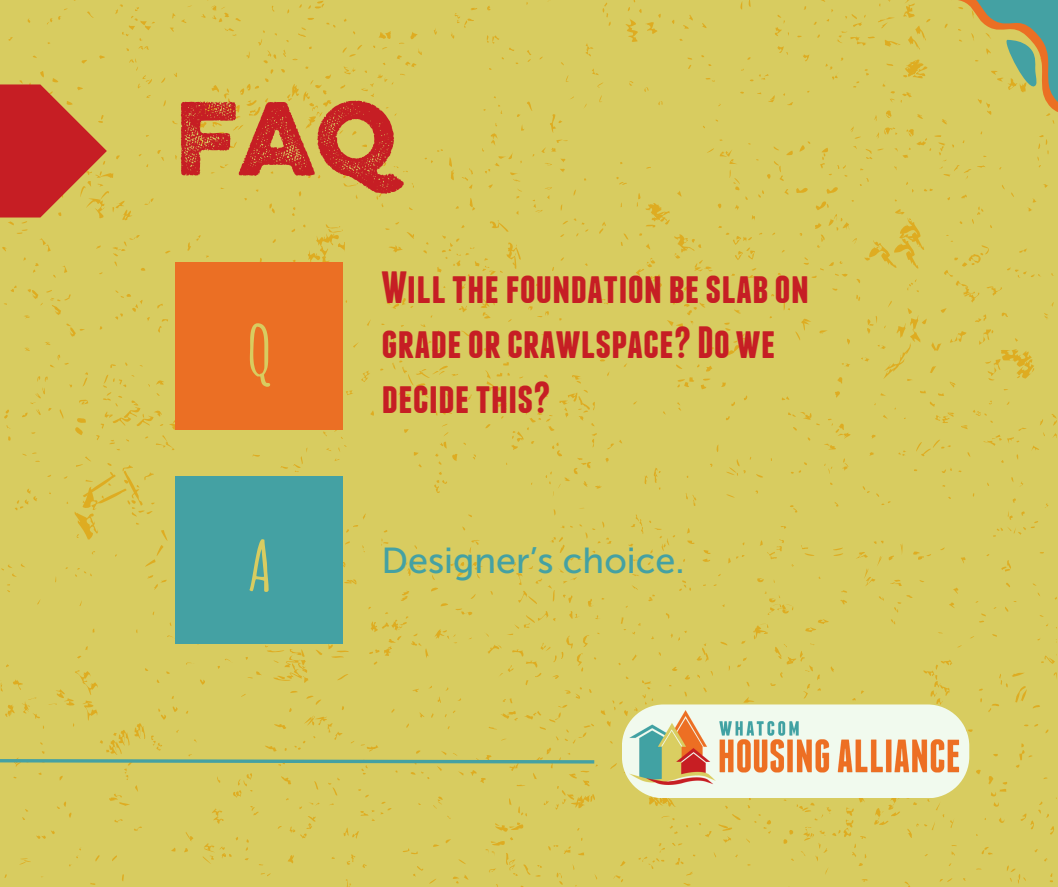
<style>
.page{position:relative;width:1058px;height:887px;background:#fff}
.page>*{position:absolute;margin:0;border:0;box-sizing:border-box;transform-origin:0 0}
.t1{font:93.45px "Eveleth Dot";color:#c61e24}
.t2{font:700 70.05px "Amatica SC";color:#d8cc60}
.t3{font:700 45px/55.2px "Franchise";color:#c61e24}
.t4{font:36px "Museo Sans 500";color:#44a1a3}
</style>
<div class="page">
<div style="left:0;top:0;width:1057px;height:886px;background:#d8cc60"></div>
<div style="left:176px;top:262px;width:167px;height:167px;background:#eb6f24"></div>
<div style="left:176px;top:477px;width:167px;height:167px;background:#44a1a3"></div>
<svg style="left:0;top:757px;width:597px;height:8px;background:#99b97b"></svg>
<svg style="left:622px;top:704px;width:347px;height:94px;background:#ecf1d3"></svg>
<img style="left:630px;top:710px;width:330px;height:74px">
<svg style="left:0;top:84px;width:107px;height:133px;background:#cb5335"></svg>
<svg style="left:946px;top:0;width:111px;height:111px;background:#b2b76a"></svg>
<p class="t1" style="left:176px;top:94px;width:221px">Faq</p>
<p class="t2" style="left:244px;top:293px;width:32px">Q</p>
<p class="t2" style="left:245px;top:508px;width:30px">A</p>
<p class="t3" style="left:381px;top:264px;width:429px">Willthefoundation beslabon gradeorcrawlspace?Dowe decidethis?</p>
<p class="t4" style="left:381px;top:539px;width:305px">Designer’s choice.</p>
</div>
